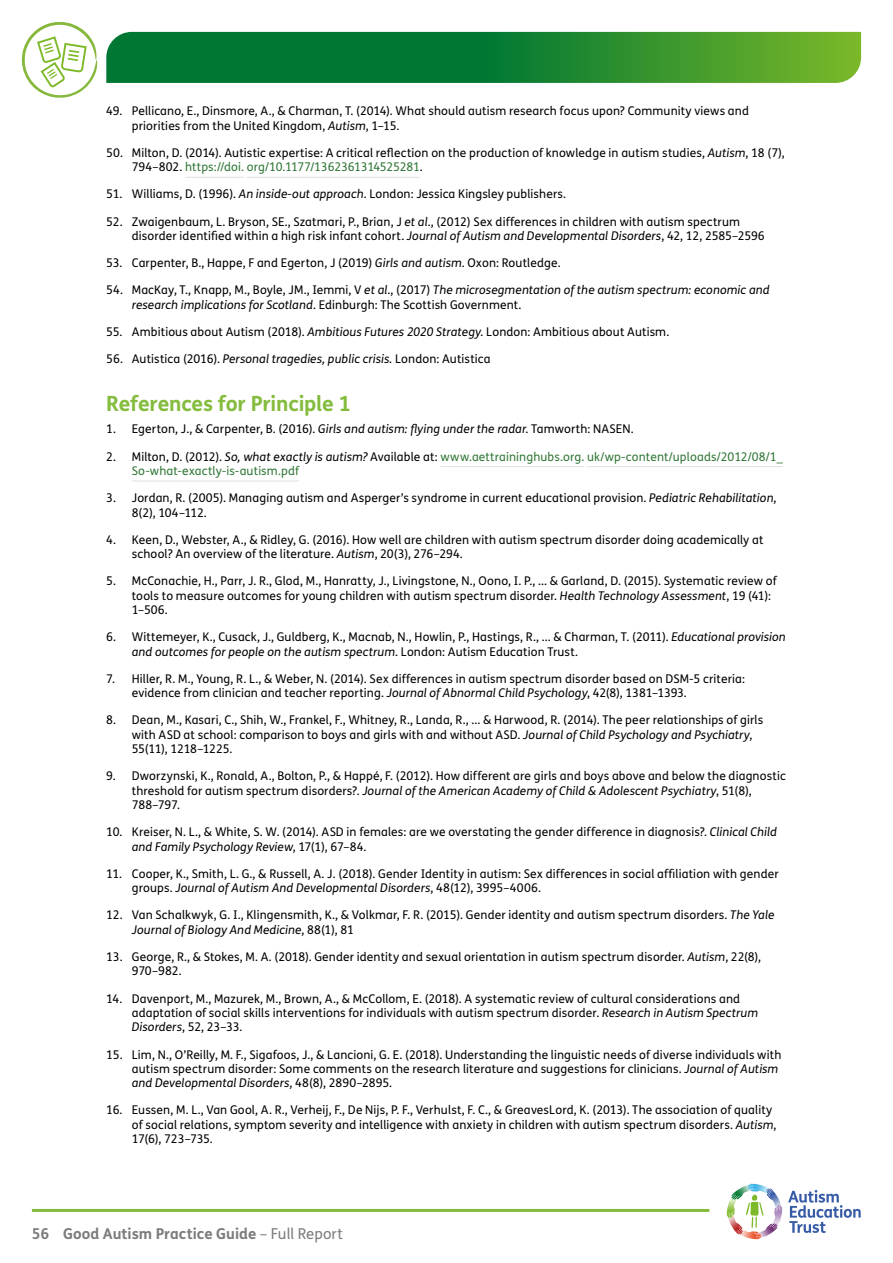
<style>
.page{position:relative;width:893px;height:1263px;background:#fff}
.page>*{position:absolute;margin:0;border:0;box-sizing:border-box;transform-origin:0 0}
.t1{font:700 21px "FS Me";letter-spacing:-.01em;color:#84bc3d}
.t2{font:700 15px "FS Me";color:#7c7c7c}
.t3{font:12px/14.4px "FS Me";letter-spacing:.01em;color:#000}
.t4{font:italic 12px/14.4px "FS Me";letter-spacing:.01em;color:#000}
.t5{font:12px/14.4px "FS Me";letter-spacing:.01em;color:#317737}
.s1{font-style:italic}
.s2{color:#317737}
.s3{font-style:normal}
.s4{color:#000}
.s5{font-style:italic;color:#000}
.s6{font-weight:400}
</style>
<div class="page">
<svg style="left:788px;top:1190px;width:73px;height:43px"></svg>
<svg style="left:727px;top:1184px;width:52px;height:55px"></svg>
<hr style="left:32px;top:1209px;width:677px;height:3px;background:#84bc3d">
<svg style="left:106px;top:32px;width:755px;height:51px;background:#208832"></svg>
<svg style="left:22px;top:22px;width:75px;height:76px"></svg>
<hr style="left:185px;top:177px;width:59px;height:1px;background:#e0e0e0">
<hr style="left:247px;top:177px;width:173px;height:1px;background:#e0e0e0">
<hr style="left:440px;top:466px;width:144px;height:1px;background:#e0e0e0">
<hr style="left:587px;top:466px;width:196px;height:1px;background:#e0e0e0">
<hr style="left:132px;top:481px;width:167px;height:1px;background:#e0e0e0">
<p class="t3" style="left:132px;top:104px;width:619px;text-indent:-26px">49. Pellicano, E., Dinsmore, A., &amp; Charman, T. (2014). What should autism research focus upon? Community views and priorities from the United Kingdom, <span class="s1">Autism</span>, 1–15.</p>
<p class="t3" style="left:132px;top:145px;width:654px;text-indent:-26px">50. Milton, D. (2014). Autistic expertise: A critical reflection on the production of knowledge in autism studies, <span class="s1">Autism</span>, 18 (7),<br>794–802. <span class="s2">https://doi. org/10.1177/1362361314525281</span>.</p>
<p class="t3" style="left:106px;top:187px;width:461px">51. Williams, D. (1996). <span class="s1">An inside-out approach</span>. London: Jessica Kingsley publishers.</p>
<p class="t3" style="left:132px;top:214px;width:634px;text-indent:-26px">52. Zwaigenbaum, L. Bryson, SE., Szatmari, P., Brian, J <span class="s1">et al</span>., (2012) Sex differences in children with autism spectrum disorder identified within a high risk infant cohort. <span class="s1">Journal of Autism and Developmental Disorders</span>, 42, 12, 2585–2596</p>
<p class="t3" style="left:106px;top:255px;width:456px">53. Carpenter, B., Happe, F and Egerton, J (2019) <span class="s1">Girls and autism</span>. Oxon: Routledge.</p>
<p class="t4" style="left:132px;top:283px;width:639px;text-indent:-26px"><span class="s3">54. MacKay, T., Knapp, M., Boyle, JM., Iemmi, V</span> et al<span class="s3">., (2017)</span> The microsegmentation of the autism spectrum: economic and research implications for Scotland<span class="s3">. Edinburgh: The Scottish Government.</span></p>
<p class="t3" style="left:106px;top:324px;width:564px">55. Ambitious about Autism (2018). <span class="s1">Ambitious Futures 2020 Strategy.</span> London: Ambitious about Autism.</p>
<p class="t3" style="left:106px;top:351px;width:386px">56. Autistica (2016). <span class="s1">Personal tragedies, public crisis.</span> London: Autistica</p>
<h1 class="t1" style="left:106px;top:387px;width:246px">References for Principle 1</h1>
<p class="t3" style="left:106px;top:422px;width:529px">1. Egerton, J., &amp; Carpenter, B. (2016). <span class="s1">Girls and autism: flying under the radar</span>. Tamworth: NASEN.</p>
<p class="t5" style="left:132px;top:449px;width:652px;text-indent:-26px"><span class="s4">2. Milton, D. (2012).</span> <span class="s5">So, what exactly is autism?</span> <span class="s4">Available at:</span> www.aettraininghubs.org. uk/wp-content/uploads/2012/08/1_<br>So-what-exactly-is-autism.pdf</p>
<p class="t3" style="left:132px;top:490px;width:646px;text-indent:-26px">3. Jordan, R. (2005). Managing autism and Asperger’s syndrome in current educational provision. <span class="s1">Pediatric Rehabilitation</span>,<br>8(2), 104–112.</p>
<p class="t3" style="left:132px;top:532px;width:633px;text-indent:-26px">4. Keen, D., Webster, A., &amp; Ridley, G. (2016). How well are children with autism spectrum disorder doing academically at school? An overview of the literature. <span class="s1">Autism</span>, 20(3), 276–294.</p>
<p class="t3" style="left:132px;top:574px;width:646px;text-indent:-26px">5. McConachie, H., Parr, J. R., Glod, M., Hanratty, J., Livingstone, N., Oono, I. P., ... &amp; Garland, D. (2015). Systematic review of tools to measure outcomes for young children with autism spectrum disorder. <span class="s1">Health Technology Assessment</span>, 19 (41):<br>1–506.</p>
<p class="t3" style="left:132px;top:630px;width:655px;text-indent:-26px">6. Wittemeyer, K., Cusack, J., Guldberg, K., Macnab, N., Howlin, P., Hastings, R., ... &amp; Charman, T. (2011). <span class="s1">Educational provision and outcomes for people on the autism spectrum</span>. London: Autism Education Trust.</p>
<p class="t3" style="left:132px;top:671px;width:615px;text-indent:-26px">7. Hiller, R. M., Young, R. L., &amp; Weber, N. (2014). Sex differences in autism spectrum disorder based on DSM-5 criteria: evidence from clinician and teacher reporting. <span class="s1">Journal of Abnormal Child Psychology</span>, 42(8), 1381–1393.</p>
<p class="t3" style="left:132px;top:713px;width:633px;text-indent:-26px">8. Dean, M., Kasari, C., Shih, W., Frankel, F., Whitney, R., Landa, R., ... &amp; Harwood, R. (2014). The peer relationships of girls with ASD at school: comparison to boys and girls with and without ASD. <span class="s1">Journal of Child Psychology and Psychiatry</span>,<br>55(11), 1218–1225.</p>
<p class="t3" style="left:132px;top:769px;width:656px;text-indent:-26px">9. Dworzynski, K., Ronald, A., Bolton, P., &amp; Happé, F. (2012). How different are girls and boys above and below the diagnostic threshold for autism spectrum disorders?. <span class="s1">Journal of the American Academy of Child &amp; Adolescent Psychiatry</span>, 51(8),<br>788–797.</p>
<p class="t3" style="left:132px;top:825px;width:647px;text-indent:-26px">10. Kreiser, N. L., &amp; White, S. W. (2014). ASD in females: are we overstating the gender difference in diagnosis?. <span class="s1">Clinical Child and Family Psychology Review</span>, 17(1), 67–84.</p>
<p class="t3" style="left:132px;top:866px;width:648px;text-indent:-26px">11. Cooper, K., Smith, L. G., &amp; Russell, A. J. (2018). Gender Identity in autism: Sex differences in social affiliation with gender groups. <span class="s1">Journal of Autism And Developmental Disorders</span>, 48(12), 3995–4006.</p>
<p class="t3" style="left:132px;top:908px;width:644px;text-indent:-26px">12. Van Schalkwyk, G. I., Klingensmith, K., &amp; Volkmar, F. R. (2015). Gender identity and autism spectrum disorders. <span class="s1">The Yale<br>Journal of Biology And Medicine</span>, 88(1), 81</p>
<p class="t3" style="left:132px;top:949px;width:631px;text-indent:-26px">13. George, R., &amp; Stokes, M. A. (2018). Gender identity and sexual orientation in autism spectrum disorder. <span class="s1">Autism</span>, 22(8),<br>970–982.</p>
<p class="t3" style="left:132px;top:991px;width:628px;text-indent:-26px">14. Davenport, M., Mazurek, M., Brown, A., &amp; McCollom, E. (2018). A systematic review of cultural considerations and adaptation of social skills interventions for individuals with autism spectrum disorder. <span class="s1">Research in Autism Spectrum<br>Disorders</span>, 52, 23–33.</p>
<p class="t3" style="left:132px;top:1047px;width:651px;text-indent:-26px">15. Lim, N., O’Reilly, M. F., Sigafoos, J., &amp; Lancioni, G. E. (2018). Understanding the linguistic needs of diverse individuals with autism spectrum disorder: Some comments on the research literature and suggestions for clinicians. <span class="s1">Journal of Autism and Developmental Disorders</span>, 48(8), 2890–2895.</p>
<p class="t3" style="left:132px;top:1103px;width:646px;text-indent:-26px">16. Eussen, M. L., Van Gool, A. R., Verheij, F., De Nijs, P. F., Verhulst, F. C., &amp; GreavesLord, K. (2013). The association of quality of social relations, symptom severity and intelligence with anxiety in children with autism spectrum disorders. <span class="s1">Autism</span>,<br>17(6), 723–735.</p>
<p class="t2" style="left:32px;top:1222px;width:313px">56 Good Autism Practice Guide <span class="s6">– Full Report</span></p>
</div>
